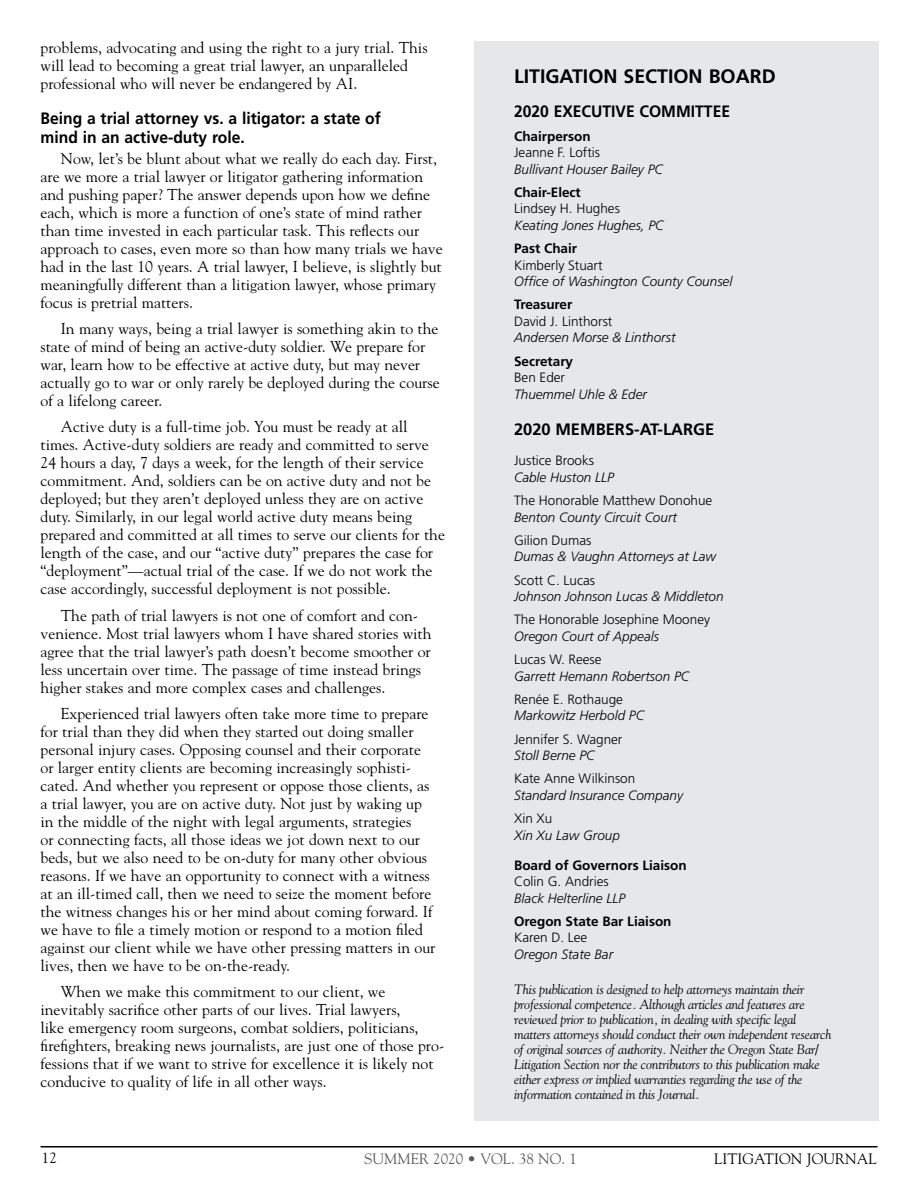
<style>
.page{position:relative;width:918px;height:1188px;background:#fff}
.page>*{position:absolute;margin:0;border:0;box-sizing:border-box;transform-origin:0 0}
.t1{font:700 19.5px "Frutiger LT Std";color:#000}
.t2{font:700 16.5px/19.5px "Frutiger LT Std";color:#000;scale:.95 1}
.t3{font:700 16.5px "Frutiger LT Std";color:#000}
.t4{font:15.75px/18px "Goudy";color:#000}
.t5{font:15px "Goudy";color:#58595b}
.t6{font:15px "Goudy";color:#000}
.t7{font:italic 13.5px/15px "Goudy";letter-spacing:-.01em;color:#000}
.t8{font:italic 300 13.5px "Frutiger LT Std";color:#000}
.t9{font:300 13.5px "Frutiger LT Std";color:#000}
.t10{font:700 13.5px "Frutiger LT Std";color:#000}
</style>
<div class="page">
<hr style="left:41px;top:1146px;width:836px;height:2px;background:#000">
<div style="left:474px;top:41px;width:405px;height:1080px;background:#e6e7e8"></div>
<p class="t4" style="left:40px;top:38px;width:389px">problems, advocating and using the right to a jury trial. This will lead to becoming a great trial lawyer, an unparalleled professional who will never be endangered by AI.</p>
<p class="t2" style="left:40px;top:108px;width:360px">Being a trial attorney vs. a litigator: a state of mind in an active-duty role.</p>
<p class="t4" style="left:40px;top:149px;width:404px;text-indent:20px">Now, let’s be blunt about what we really do each day. First, are we more a trial lawyer or litigator gathering information and pushing paper? The answer depends upon how we define each, which is more a function of one’s state of mind rather than time invested in each particular task. This reflects our approach to cases, even more so than how many trials we have had in the last 10 years. A trial lawyer, I believe, is slightly but meaningfully different than a litigation lawyer, whose primary focus is pretrial matters.</p>
<p class="t4" style="left:40px;top:319px;width:401px;text-indent:20px">In many ways, being a trial lawyer is something akin to the state of mind of being an active-duty soldier. We prepare for war, learn how to be effective at active duty, but may never actually go to war or only rarely be deployed during the course of a lifelong career.</p>
<p class="t4" style="left:40px;top:418px;width:406px;text-indent:20px">Active duty is a full-time job. You must be ready at all times. Active-duty soldiers are ready and committed to serve 24 hours a day, 7 days a week, for the length of their service commitment. And, soldiers can be on active duty and not be deployed; but they aren’t deployed unless they are on active duty. Similarly, in our legal world active duty means being prepared and committed at all times to serve our clients for the length of the case, and our “active duty” prepares the case for “deployment”—actual trial of the case. If we do not work the case accordingly, successful deployment is not possible.</p>
<p class="t4" style="left:40px;top:606px;width:393px;text-indent:20px">The path of trial lawyers is not one of comfort and con&shy;venience. Most trial lawyers whom I have shared stories with agree that the trial lawyer’s path doesn’t become smoother or less uncertain over time. The passage of time instead brings higher stakes and more complex cases and challenges.</p>
<p class="t4" style="left:40px;top:704px;width:396px;text-indent:20px">Experienced trial lawyers often take more time to prepare for trial than they did when they started out doing smaller personal injury cases. Opposing counsel and their corporate or larger entity clients are becoming increasingly sophisti&shy;cated. And whether you represent or oppose those clients, as a trial lawyer, you are on active duty. Not just by waking up in the middle of the night with legal arguments, strategies<br>or connecting facts, all those ideas we jot down next to our beds, but we also need to be on-duty for many other obvious reasons. If we have an opportunity to connect with a witness at an ill-timed call, then we need to seize the moment before the witness changes his or her mind about coming forward. If we have to file a timely motion or respond to a motion filed against our client while we have other pressing matters in our lives, then we have to be on-the-ready.</p>
<p class="t4" style="left:40px;top:982px;width:405px;text-indent:20px">When we make this commitment to our client, we inevitably sacrifice other parts of our lives. Trial lawyers,<br>like emergency room surgeons, combat soldiers, politicians, firefighters, breaking news journalists, are just one of those pro&shy;fessions that if we want to strive for excellence it is likely not conducive to quality of life in all other ways.</p>
<p class="t1" style="left:514px;top:64px;width:263px">LITIGATION SECTION BOARD</p>
<p class="t2" style="left:514px;top:102px;width:229px">2020 EXECUTIVE COMMITTEE</p>
<p class="t10" style="left:514px;top:128px;width:78px">Chairperson</p>
<p class="t9" style="left:514px;top:145px;width:88px">Jeanne F. Loftis</p>
<p class="t8" style="left:514px;top:161px;width:150px">Bullivant Houser Bailey PC</p>
<p class="t10" style="left:514px;top:184px;width:68px">Chair-Elect</p>
<p class="t9" style="left:514px;top:201px;width:107px">Lindsey H. Hughes</p>
<p class="t8" style="left:514px;top:217px;width:151px">Keating Jones Hughes, PC</p>
<p class="t10" style="left:514px;top:240px;width:65px">Past Chair</p>
<p class="t9" style="left:514px;top:257px;width:90px">Kimberly Stuart</p>
<p class="t8" style="left:514px;top:274px;width:220px">Office of Washington County Counsel</p>
<p class="t10" style="left:514px;top:297px;width:60px">Treasurer</p>
<p class="t9" style="left:514px;top:314px;width:100px">David J. Linthorst</p>
<p class="t8" style="left:514px;top:330px;width:163px">Andersen Morse &amp; Linthorst</p>
<p class="t10" style="left:514px;top:353px;width:61px">Secretary</p>
<p class="t9" style="left:514px;top:370px;width:53px">Ben Eder</p>
<p class="t8" style="left:514px;top:386px;width:134px">Thuemmel Uhle &amp; Eder</p>
<p class="t3" style="left:514px;top:420px;width:202px">2020 MEMBERS-AT-LARGE</p>
<p class="t9" style="left:514px;top:453px;width:82px">Justice Brooks</p>
<p class="t8" style="left:514px;top:469px;width:101px">Cable Huston LLP</p>
<p class="t9" style="left:514px;top:493px;width:200px">The Honorable Matthew Donohue</p>
<p class="t8" style="left:514px;top:509px;width:164px">Benton County Circuit Court</p>
<p class="t9" style="left:514px;top:533px;width:79px">Gilion Dumas</p>
<p class="t8" style="left:514px;top:549px;width:204px">Dumas &amp; Vaughn Attorneys at Law</p>
<p class="t9" style="left:514px;top:572px;width:83px">Scott C. Lucas</p>
<p class="t8" style="left:514px;top:589px;width:211px">Johnson Johnson Lucas &amp; Middleton</p>
<p class="t9" style="left:514px;top:612px;width:198px">The Honorable Josephine Mooney</p>
<p class="t8" style="left:514px;top:628px;width:146px">Oregon Court of Appeals</p>
<p class="t9" style="left:514px;top:652px;width:89px">Lucas W. Reese</p>
<p class="t8" style="left:514px;top:668px;width:176px">Garrett Hemann Robertson PC</p>
<p class="t9" style="left:514px;top:692px;width:110px">Renée E. Rothauge</p>
<p class="t8" style="left:514px;top:708px;width:131px">Markowitz Herbold PC</p>
<p class="t9" style="left:514px;top:731px;width:110px">Jennifer S. Wagner</p>
<p class="t8" style="left:514px;top:748px;width:82px">Stoll Berne PC</p>
<p class="t9" style="left:514px;top:771px;width:123px">Kate Anne Wilkinson</p>
<p class="t8" style="left:514px;top:787px;width:170px">Standard Insurance Company</p>
<p class="t9" style="left:514px;top:811px;width:40px">Xin Xu</p>
<p class="t8" style="left:514px;top:827px;width:107px">Xin Xu Law Group</p>
<p class="t10" style="left:514px;top:857px;width:174px">Board of Governors Liaison</p>
<p class="t9" style="left:514px;top:874px;width:96px">Colin G. Andries</p>
<p class="t8" style="left:514px;top:890px;width:113px">Black Helterline LLP</p>
<p class="t10" style="left:514px;top:913px;width:159px">Oregon State Bar Liaison</p>
<p class="t9" style="left:514px;top:930px;width:75px">Karen D. Lee</p>
<p class="t8" style="left:514px;top:946px;width:101px">Oregon State Bar</p>
<p class="t7" style="left:514px;top:982px;width:319px">This publication is designed to help attorneys maintain their professional competence. Although articles and features are reviewed prior to publication, in dealing with specific legal matters attorneys should conduct their own independent research of original sources of authority. Neither the Oregon State Bar/ Litigation Section nor the contributors to this publication make either express or implied warranties regarding the use of the information contained in this Journal.</p>
<p class="t6" style="left:42px;top:1148px;width:16px">12</p>
<p class="t5" style="left:364px;top:1149px;width:214px">SUMMER 2020 • VOL. 38 NO. 1</p>
<p class="t6" style="left:714px;top:1149px;width:164px">LITIGATION JOURNAL</p>
</div>
